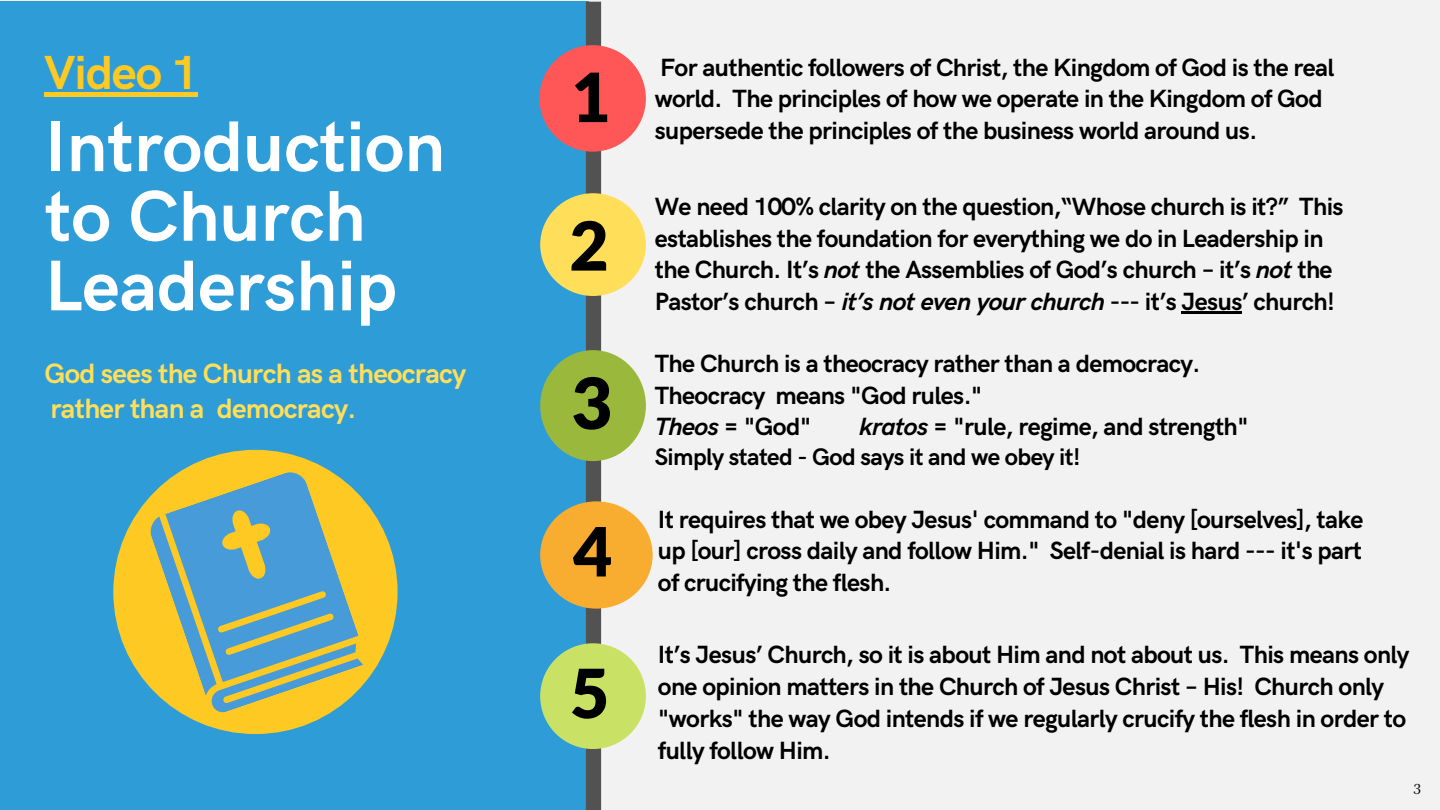
<style>
.page{position:relative;width:1440px;height:810px;background:#f2f2f2}
.page>*{position:absolute;margin:0;border:0;box-sizing:border-box;transform-origin:0 0}
.t1{font:700 72px/69.6px "HK Grotesk";color:#fff}
.t2{font:900 70.9px "Lato Latin";color:#000}
.t3{font:900 67.9px "Lato Latin";color:#000}
.t4{font:900 67.6px "Lato Latin";color:#000}
.t5{font:700 48px "HK Grotesk";letter-spacing:-.025em;color:#ffc924}
.t6{font:700 28px/35.2px "HK Grotesk";letter-spacing:-.025em;color:#ffde59}
.t7{font:700 25px/31.5px "HK Grotesk";letter-spacing:-.025em;color:#000}
.t8{font:700 24px "HK Grotesk";letter-spacing:-.025em;color:#000}
.t9{font:italic 14px "Lora";color:#000}
.s1{font-style:italic}
</style>
<div class="page">
<div style="left:0;top:1px;width:589px;height:809px;background:#2d9cd7"></div>
<div style="left:586px;top:2px;width:15px;height:808px;background:#525252"></div>
<div style="left:539px;top:45px;width:107px;height:107px;background:#ff5757;border-radius:50%"></div>
<div style="left:540px;top:350px;width:106px;height:111px;background:#99b83c;border-radius:50%"></div>
<div style="left:540px;top:501px;width:113px;height:108px;background:#f9ad30;border-radius:50%"></div>
<div style="left:540px;top:643px;width:106px;height:106px;background:#c9e265;border-radius:50%"></div>
<div style="left:540px;top:193px;width:106px;height:103px;background:#ffde59;border-radius:50%"></div>
<div style="left:113px;top:450px;width:285px;height:284px;background:#ffc924;border-radius:50%"></div>
<svg style="left:146px;top:467px;width:217px;height:248px"></svg>
<hr style="left:1182px;top:311px;width:60px;height:3px;background:#000">
<div style="left:44px;top:92px;width:154px;height:5px;background:#ffc924"></div>
<h3 class="t5" style="left:44px;top:45px;width:156px">Video 1</h3>
<h1 class="t1" style="left:45px;top:115px;width:402px">Introduction to Church<br>Leadership</h1>
<p class="t6" style="left:45px;top:357px;width:423px">God sees the Church as a theocracy rather than a democracy.</p>
<h3 class="t3" style="left:572px;top:67px;width:41px">1</h3>
<h3 class="t4" style="left:569px;top:216px;width:41px">2</h3>
<h2 class="t2" style="left:572px;top:372px;width:43px">3</h2>
<h3 class="t3" style="left:573px;top:522px;width:41px">4</h3>
<h3 class="t3" style="left:570px;top:664px;width:41px">5</h3>
<p class="t7" style="left:655px;top:52px;width:681px;line-height:31.9px">For authentic followers of Christ, the Kingdom of God is the real world. The principles of how we operate in the Kingdom of God supersede the principles of the business world around us.</p>
<p class="t7" style="left:655px;top:192px;width:690px">We need 100% clarity on the question,“Whose church is it?” This establishes the foundation for everything we do in Leadership in the Church. It’s <span class="s1">not</span> the Assemblies of God’s church – it’s <span class="s1">not</span> the Pastor’s church – <span class="s1">it’s not even your church</span> --- it’s Jesus’ church!</p>
<p class="t7" style="left:655px;top:349px;width:547px">The Church is a theocracy rather than a democracy.<br>Theocracy means "God rules."<br><span class="s1">Theos</span> = "God"</p>
<p class="t7" style="left:859px;top:412px;width:391px"><span class="s1">kratos</span> = "rule, regime, and strength"</p>
<p class="t8" style="left:655px;top:444px;width:427px">Simply stated - God says it and we obey it!</p>
<p class="t7" style="left:658px;top:505px;width:707px;text-align:justify">It requires that we obey Jesus' command to "deny [ourselves], take up [our] cross daily and follow Him." Self-denial is hard --- it's part of crucifying the flesh.</p>
<p class="t7" style="left:658px;top:640px;width:753px;line-height:31.9px">It’s Jesus’ Church, so it is about Him and not about us. This means only one opinion matters in the Church of Jesus Christ – His! Church only "works" the way God intends if we regularly crucify the flesh in order to fully follow Him.</p>
<p class="t9" style="left:1414px;top:779px;width:9px">3</p>
</div>
